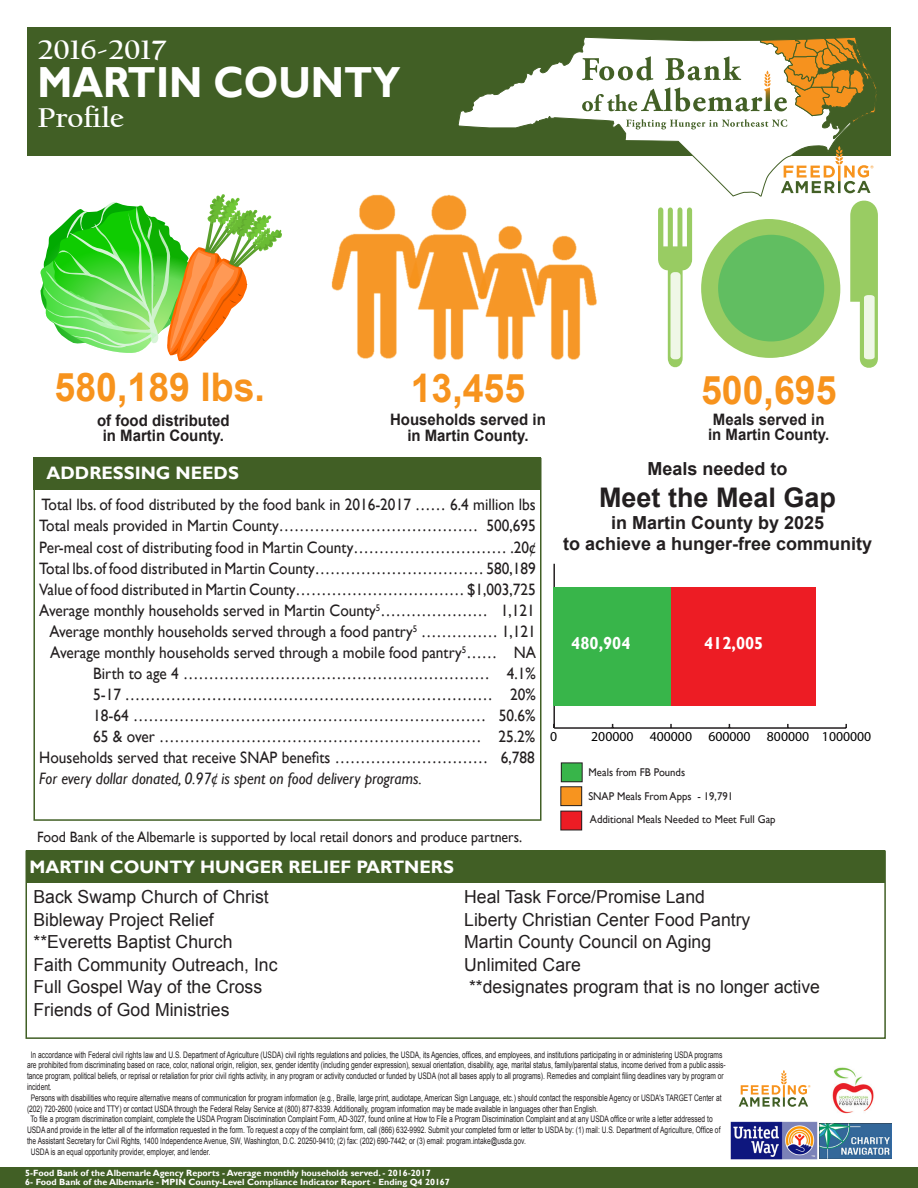
<style>
.page{position:relative;width:918px;height:1188px;background:#fff}
.page>*{position:absolute;margin:0;border:0;box-sizing:border-box;transform-origin:0 0}
.t1{font:700 43.5px "Gill Sans";color:#fff;scale:.91 1}
.t2{font:700 39.45px "Arial";color:#f7931d;scale:.95 1}
.t3{font:700 28.5px "Californian FB";color:#fff;scale:1.07 1}
.t4{font:700 27px "Arial";color:#231f20}
.t5{font:18px "Arial";color:#231f20}
.t6{font:700 18px "Arial";color:#231f20}
.t7{font:700 18px "Gill Sans";color:#fff}
.t8{font:700 17.4px "Gill Sans";color:#fff;scale:.95 1}
.t9{font:16.5px "Gill Sans";color:#231f20;scale:.93 1}
.t10{font:italic 16.5px "Gill Sans";color:#231f20;scale:.93 1}
.t11{font:700 15.75px "Arial";color:#231f20;scale:.95 1}
.t12{font:15px "Gill Sans";color:#231f20;scale:.93 1}
.t13{font:13.65px "Myriad Pro";color:#000}
.t14{font:11.25px "Gill Sans";color:#231f20;scale:.95 1}
.t15{font:9px/10.8px "Arial";color:#231f20;scale:.74 1}
.t16{font:700 9px "Gill Sans";color:#fff}
</style>
<div class="page">
<hr style="left:554px;top:727px;width:292px;height:2px;background:#231f20">
<hr style="left:553px;top:564px;width:2px;height:164px;background:#231f20">
<div style="left:671px;top:587px;width:145px;height:118px;background:#ed1c24"></div>
<div style="left:554px;top:587px;width:117px;height:118px;background:#38b54a"></div>
<div style="left:27px;top:27px;width:864px;height:128px;background:#415f25"></div>
<svg style="left:457px;top:51px;width:388px;height:146px"></svg>
<svg style="left:582px;top:37px;width:295px;height:92px"></svg>
<div style="left:33px;top:458px;width:509px;height:363px;background:#fff;border:2px solid #415f25"></div>
<div style="left:26px;top:850px;width:860px;height:189px;background:#fff;border:2px solid #415f25"></div>
<div style="left:33px;top:457px;width:508px;height:33px;background:#415f25"></div>
<div style="left:26px;top:850px;width:859px;height:32px;background:#415f25"></div>
<svg style="left:739px;top:1070px;width:72px;height:37px"></svg>
<img style="left:832px;top:1067px;width:42px;height:46px">
<img style="left:820px;top:1123px;width:71px;height:36px">
<img style="left:731px;top:1122px;width:86px;height:37px">
<div style="left:561px;top:763px;width:21px;height:19px;background:#38b54a"></div>
<div style="left:561px;top:763px;width:21px;height:19px;border:1px solid #231f20"></div>
<div style="left:561px;top:787px;width:21px;height:19px;background:#f7941f"></div>
<div style="left:561px;top:787px;width:21px;height:19px;border:1px solid #231f20"></div>
<div style="left:561px;top:811px;width:21px;height:19px;background:#ed1c24"></div>
<svg style="left:658px;top:207px;width:34px;height:161px"></svg>
<div style="left:701px;top:219px;width:136px;height:139px;background:#99cc63;border-radius:50%"></div>
<div style="left:718px;top:235px;width:106px;height:106px;background:#61be61;border-radius:50%"></div>
<svg style="left:781px;top:146px;width:97px;height:222px"></svg>
<div style="left:671px;top:272px;width:10px;height:87px;background:#eff7e7;border-radius:4px"></div>
<svg style="left:40px;top:194px;width:242px;height:168px"></svg>
<img style="left:331px;top:184px;width:277px;height:176px">
<div style="left:0;top:1167px;width:918px;height:21px;background:#415f25"></div>
<p class="t3" style="left:38px;top:33px;width:121px">2016-2017</p>
<p class="t1" style="left:38px;top:56px;width:400px">MARTIN COUNTY</p>
<p class="t3" style="left:38px;top:102px;width:82px">Profile</p>
<p class="t2" style="left:55px;top:361px;width:223px">580,189 lbs.</p>
<p class="t2" style="left:411px;top:361px;width:122px">13,455</p>
<p class="t2" style="left:701px;top:364px;width:144px">500,695</p>
<p class="t11" style="left:97px;top:410px;width:141px">of food distributed</p>
<p class="t11" style="left:103px;top:425px;width:129px">in Martin County.</p>
<p class="t11" style="left:713px;top:409px;width:119px">Meals served in</p>
<p class="t11" style="left:708px;top:424px;width:129px">in Martin County.</p>
<p class="t11" style="left:390px;top:409px;width:165px">Households served in</p>
<p class="t11" style="left:407px;top:425px;width:129px">in Martin County.</p>
<p class="t7" style="left:46px;top:462px;width:194px">ADDRESSING NEEDS</p>
<p class="t9" style="left:42px;top:494px;width:533px">Total lbs. of food distributed by the food bank in 2016-2017 …… 6.4 million lbs</p>
<p class="t9" style="left:39px;top:515px;width:535px">Total meals provided in Martin County………………………………… 500,695</p>
<p class="t9" style="left:39px;top:538px;width:535px">Per-meal cost of distributing food in Martin County………………………… .20¢</p>
<p class="t9" style="left:39px;top:559px;width:536px">Total lbs. of food distributed in Martin County…………………………… 580,189</p>
<p class="t9" style="left:39px;top:580px;width:536px">Value of food distributed in Martin County…………………………… $1,003,725</p>
<p class="t9" style="left:39px;top:601px;width:534px">Average monthly households served in Martin County<sup>5</sup>………………… 1,121</p>
<p class="t9" style="left:49px;top:622px;width:525px">Average monthly households served through a food pantry<sup>5</sup> …………… 1,121</p>
<p class="t9" style="left:50px;top:643px;width:524px">Average monthly households served through a mobile food pantry<sup>5</sup>…… NA</p>
<p class="t9" style="left:93px;top:664px;width:477px">Birth to age 4 …………………………………………………… 4.1%</p>
<p class="t9" style="left:93px;top:685px;width:477px">5-17 ……………………………………………………………… 20%</p>
<p class="t9" style="left:93px;top:706px;width:477px">18-64 …………………………………………………………… 50.6%</p>
<p class="t9" style="left:93px;top:727px;width:477px">65 &amp; over ……………………………………………………… 25.2%</p>
<p class="t9" style="left:39px;top:748px;width:534px">Households served that receive SNAP benefits ………………………… 6,788</p>
<p class="t10" style="left:39px;top:769px;width:413px">For every dollar donated, 0.97¢ is spent on food delivery programs.</p>
<p class="t12" style="left:37px;top:828px;width:523px">Food Bank of the Albemarle is supported by local retail donors and produce partners.</p>
<p class="t7" style="left:30px;top:856px;width:426px">MARTIN COUNTY HUNGER RELIEF PARTNERS</p>
<p class="t6" style="left:648px;top:456px;width:142px">Meals needed to</p>
<p class="t4" style="left:599px;top:480px;width:239px">Meet the Meal Gap</p>
<p class="t6" style="left:611px;top:510px;width:215px">in Martin County by 2025</p>
<p class="t6" style="left:563px;top:532px;width:311px">to achieve a hunger-free community</p>
<p class="t8" style="left:571px;top:633px;width:64px">480,904</p>
<p class="t8" style="left:704px;top:633px;width:64px">412,005</p>
<h3 class="t13" style="left:550px;top:728px;width:9px">0</h3>
<h3 class="t13" style="left:591px;top:728px;width:281px">200000 400000 600000 800000 1000000</h3>
<p class="t14" style="left:589px;top:766px;width:103px">Meals from FB Pounds</p>
<p class="t14" style="left:588px;top:790px;width:154px">SNAP Meals From Apps - 19,791</p>
<p class="t14" style="left:590px;top:813px;width:197px">Additional Meals Needed to Meet Full Gap</p>
<p class="t5" style="left:33px;top:885px;width:237px">Back Swamp Church of Christ</p>
<p class="t5" style="left:33px;top:907px;width:182px">Bibleway Project Relief</p>
<p class="t5" style="left:33px;top:930px;width:201px">**Everetts Baptist Church</p>
<p class="t5" style="left:33px;top:952px;width:246px">Faith Community Outreach, Inc</p>
<p class="t5" style="left:33px;top:975px;width:230px">Full Gospel Way of the Cross</p>
<p class="t5" style="left:33px;top:997px;width:198px">Friends of God Ministries</p>
<p class="t5" style="left:464px;top:885px;width:242px">Heal Task Force/Promise Land</p>
<p class="t5" style="left:464px;top:907px;width:288px">Liberty Christian Center Food Pantry</p>
<p class="t5" style="left:464px;top:930px;width:249px">Martin County Council on Aging</p>
<p class="t5" style="left:464px;top:952px;width:118px">Unlimited Care</p>
<p class="t5" style="left:469px;top:975px;width:353px">**designates program that is no longer active</p>
<p class="t15" style="left:27px;top:1049px;width:946px;text-indent:4px">In accordance with Federal civil rights law and U.S. Department of Agriculture (USDA) civil rights regulations and policies, the USDA, its Agencies, offices, and employees, and institutions participating in or administering USDA programs are prohibited from discriminating based on race, color, national origin, religion, sex, gender identity (including gender expression), sexual orientation, disability, age, marital status, family/parental status, income derived from a public assis&shy;tance program, political beliefs, or reprisal or retaliation for prior civil rights activity, in any program or activity conducted or funded by USDA (not all bases apply to all programs). Remedies and complaint filing deadlines vary by program or incident.</p>
<p class="t15" style="left:27px;top:1092px;width:940px;text-indent:4px">Persons with disabilities who require alternative means of communication for program information (e.g., Braille, large print, audiotape, American Sign Language, etc.) should contact the responsible Agency or USDA's TARGET Center at (202) 720-2600 (voice and TTY) or contact USDA through the Federal Relay Service at (800) 877-8339. Additionally, program information may be made available in languages other than English.</p>
<p class="t15" style="left:27px;top:1114px;width:939px;text-indent:4px">To file a program discrimination complaint, complete the USDA Program Discrimination Complaint Form, AD-3027, found online at How to File a Program Discrimination Complaint and at any USDA office or write a letter addressed to<br>USDA and provide in the letter all of the information requested in the form. To request a copy of the complaint form, call (866) 632-9992. Submit your completed form or letter to USDA by: (1) mail: U.S. Department of Agriculture, Office of the Assistant Secretary for Civil Rights, 1400 Independence Avenue, SW, Washington, D.C. 20250-9410; (2) fax: (202) 690-7442; or (3) email: program.intake@usda.gov.</p>
<p class="t15" style="left:31px;top:1146px;width:245px">USDA is an equal opportunity provider, employer, and lender.</p>
<p class="t16" style="left:25px;top:1167px;width:407px">5-Food Bank of the Albemarle Agency Reports - Average monthly households served. - 2016-2017</p>
<p class="t16" style="left:25px;top:1176px;width:426px">6- Food Bank of the Albemarle - MPIN County-Level Compliance Indicator Report - Ending Q4 20167</p>
</div>
